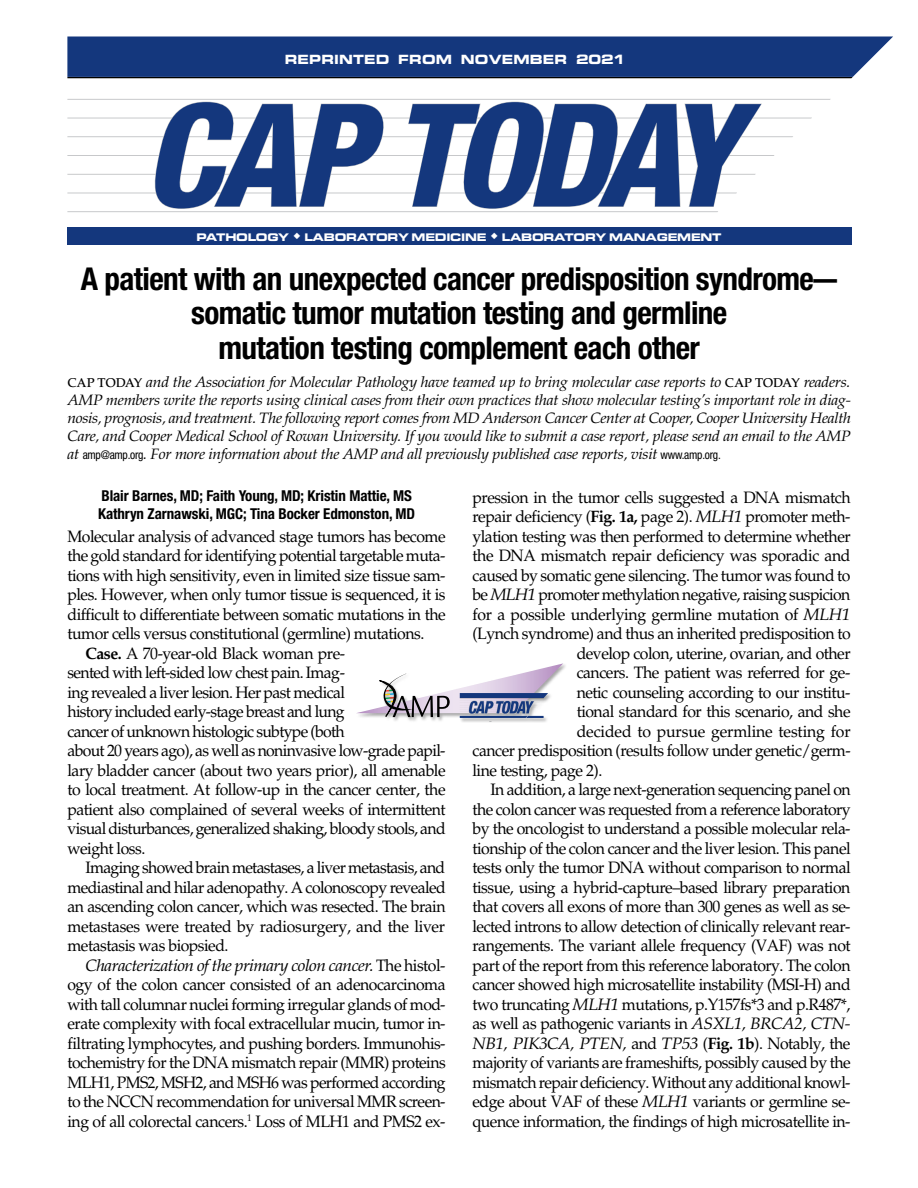
<style>
.page{position:relative;width:918px;height:1188px;background:#fff}
.page>*{position:absolute;margin:0;border:0;box-sizing:border-box;transform-origin:0 0}
.t1{font:700 condensed 31.5px/34.5px "Helvetica Neue";letter-spacing:-.02em;color:#000;text-align:center}
.t2{font:16.5px "Palatino";letter-spacing:-.03em;color:#000;scale:.96 1}
.t3{font:italic 16.5px "Palatino";letter-spacing:-.03em;color:#000;scale:1.05 1}
.t4{font:16.5px "Palatino";letter-spacing:-.01em;color:#000;scale:.96 1}
.t5{font:italic 15px/18px "Palatino";letter-spacing:-.02em;color:#000;text-align:justify;scale:1.05 1}
.t6{font:700 condensed 15px/18px "Helvetica Neue";letter-spacing:-.005em;color:#000}
.t7{font:12.75px "Eurostile Bold Extended Two";letter-spacing:.01em;color:#fff;scale:.96 1}
.t8{font:10.5px "Eurostile Bold Extended Two";letter-spacing:-.025em;color:#fff}
.s1{font-size:12.9px}
.s2{font-weight:500;font-style:normal;font-size:12.75px}
.s3{font-family:"Helvetica Neue";font-style:normal;font-stretch:condensed;font-size:12px}
.s4{font-weight:700}
.s5{font-style:normal}
.s6{font-style:italic}
.s7{font-weight:700;font-style:normal}
</style>
<div class="page">
<svg style="left:67px;top:99px;width:764px;height:113px"></svg>
<svg style="left:67px;top:37px;width:826px;height:41px;background:#1a3b7d"></svg>
<div style="left:68px;top:228px;width:784px;height:17px;background:#14377d"></div>
<svg style="left:356px;top:663px;width:207px;height:59px"></svg>
<p class="t7" style="left:285px;top:50px;width:356px">REPRINTED FROM NOVEMBER <span class="s1">2021</span></p>
<p class="t8" style="left:196px;top:229px;width:527px">PATHOLOGY ◆ LABORATORY MEDICINE ◆ LABORATORY MANAGEMENT</p>
<h1 class="t1" style="left:81px;top:261px;width:758px">A patient with an unexpected cancer predisposition syndrome— somatic tumor mutation testing and germline<br>mutation testing complement each other</h1>
<p class="t5" style="left:68px;top:374px;width:748px"><span class="s2">CAP TODAY</span> and the Association for Molecular Pathology have teamed up to bring molecular case reports to <span class="s2">CAP TODAY</span> readers.<br>AMP members write the reports using clinical cases from their own practices that show molecular testing’s important role in diag&shy;nosis, prognosis, and treatment. The following report comes from MD Anderson Cancer Center at Cooper, Cooper University Health Care, and Cooper Medical School of Rowan University. If you would like to submit a case report, please send an email to the AMP at <span class="s3">amp@amp.org</span>. For more information about the AMP and all previously published case reports, visit <span class="s3">www.amp.org.</span></p>
<p class="t6" style="left:98px;top:487px;width:319px">Blair Barnes, MD; Faith Young, MD; Kristin Mattie, MS<br>Kathryn Zarnawski, MGC; Tina Bocker Edmonston, MD</p>
<p class="t2" style="left:68px;top:526px;width:395px">Molecular analysis of advanced stage tumors has become</p>
<p class="t2" style="left:68px;top:546px;width:395px">the gold standard for identifying potential targetable muta-</p>
<p class="t2" style="left:68px;top:565px;width:395px">tions with high sensitivity, even in limited size tissue sam-</p>
<p class="t2" style="left:68px;top:585px;width:395px">ples. However, when only tumor tissue is sequenced, it is</p>
<p class="t2" style="left:68px;top:604px;width:395px">difficult to differentiate between somatic mutations in the</p>
<p class="t2" style="left:68px;top:624px;width:373px">tumor cells versus constitutional (germline) mutations.</p>
<p class="t2" style="left:85px;top:643px;width:272px"><span class="s4">Case.</span> A 70-year-old Black woman pre-</p>
<p class="t2" style="left:68px;top:663px;width:291px">sented with left-sided low chest pain. Imag-</p>
<p class="t2" style="left:68px;top:682px;width:291px">ing revealed a liver lesion. Her past medical</p>
<p class="t2" style="left:68px;top:702px;width:290px">history included early-stage breast and lung</p>
<p class="t2" style="left:68px;top:721px;width:290px">cancer of unknown histologic subtype (both</p>
<p class="t2" style="left:68px;top:741px;width:395px">about 20 years ago), as well as noninvasive low-grade papil-</p>
<p class="t2" style="left:68px;top:760px;width:395px">lary bladder cancer (about two years prior), all amenable</p>
<p class="t2" style="left:68px;top:780px;width:395px">to local treatment. At follow-up in the cancer center, the</p>
<p class="t2" style="left:68px;top:799px;width:395px">patient also complained of several weeks of intermittent</p>
<p class="t2" style="left:68px;top:819px;width:395px">visual disturbances, generalized shaking, bloody stools, and</p>
<p class="t2" style="left:68px;top:838px;width:83px">weight loss.</p>
<p class="t2" style="left:85px;top:858px;width:376px">Imaging showed brain metastases, a liver metastasis, and</p>
<p class="t2" style="left:68px;top:877px;width:396px">mediastinal and hilar adenopathy. A colonoscopy revealed</p>
<p class="t2" style="left:68px;top:897px;width:395px">an ascending colon cancer, which was resected. The brain</p>
<p class="t2" style="left:68px;top:916px;width:395px">metastases were treated by radiosurgery, and the liver</p>
<p class="t2" style="left:68px;top:936px;width:169px">metastasis was biopsied.</p>
<p class="t3" style="left:86px;top:955px;width:344px">Characterization of the primary colon cancer. <span class="s5">The histol-</span></p>
<p class="t2" style="left:68px;top:975px;width:395px">ogy of the colon cancer consisted of an adenocarcinoma</p>
<p class="t2" style="left:68px;top:994px;width:395px">with tall columnar nuclei forming irregular glands of mod-</p>
<p class="t2" style="left:68px;top:1014px;width:395px">erate complexity with focal extracellular mucin, tumor in-</p>
<p class="t2" style="left:68px;top:1033px;width:395px">filtrating lymphocytes, and pushing borders. Immunohis-</p>
<p class="t2" style="left:68px;top:1053px;width:396px">tochemistry for the DNA mismatch repair (MMR) proteins</p>
<p class="t2" style="left:68px;top:1072px;width:396px">MLH1, PMS2, MSH2, and MSH6 was performed according</p>
<p class="t2" style="left:68px;top:1092px;width:395px">to the NCCN recommendation for universal MMR screen-</p>
<p class="t2" style="left:68px;top:1111px;width:395px">ing of all colorectal cancers.<sup>1</sup> Loss of MLH1 and PMS2 ex-</p>
<p class="t2" style="left:472px;top:487px;width:396px">pression in the tumor cells suggested a DNA mismatch</p>
<p class="t2" style="left:472px;top:507px;width:395px">repair deficiency (<span class="s4">Fig. 1a,</span> page 2). <span class="s6">MLH1</span> promoter meth-</p>
<p class="t2" style="left:472px;top:526px;width:395px">ylation testing was then performed to determine whether</p>
<p class="t2" style="left:472px;top:546px;width:395px">the DNA mismatch repair deficiency was sporadic and</p>
<p class="t2" style="left:472px;top:565px;width:395px">caused by somatic gene silencing. The tumor was found to</p>
<p class="t2" style="left:472px;top:585px;width:395px">be <span class="s6">MLH1</span> promoter methylation negative, raising suspicion</p>
<p class="t2" style="left:472px;top:604px;width:395px">for a possible underlying germline mutation of <span class="s6">MLH1</span></p>
<p class="t2" style="left:472px;top:624px;width:395px">(Lynch syndrome) and thus an inherited predisposition to</p>
<p class="t2" style="left:577px;top:643px;width:287px">develop colon, uterine, ovarian, and other</p>
<p class="t2" style="left:577px;top:663px;width:287px">cancers. The patient was referred for ge-</p>
<p class="t2" style="left:577px;top:682px;width:287px">netic counseling according to our institu-</p>
<p class="t2" style="left:577px;top:702px;width:287px">tional standard for this scenario, and she</p>
<p class="t4" style="left:577px;top:721px;width:287px">decided to pursue germline testing for</p>
<p class="t2" style="left:472px;top:741px;width:395px">cancer predisposition (results follow under genetic/germ-</p>
<p class="t2" style="left:472px;top:760px;width:137px">line testing, page 2).</p>
<p class="t2" style="left:490px;top:780px;width:377px">In addition, a large next-generation sequencing panel on</p>
<p class="t2" style="left:472px;top:799px;width:395px">the colon cancer was requested from a reference laboratory</p>
<p class="t2" style="left:472px;top:819px;width:395px">by the oncologist to understand a possible molecular rela-</p>
<p class="t2" style="left:472px;top:838px;width:396px">tionship of the colon cancer and the liver lesion. This panel</p>
<p class="t2" style="left:472px;top:858px;width:395px">tests only the tumor DNA without comparison to normal</p>
<p class="t2" style="left:472px;top:877px;width:395px">tissue, using a hybrid-capture–based library preparation</p>
<p class="t2" style="left:472px;top:897px;width:395px">that covers all exons of more than 300 genes as well as se-</p>
<p class="t2" style="left:472px;top:916px;width:395px">lected introns to allow detection of clinically relevant rear-</p>
<p class="t2" style="left:472px;top:936px;width:395px">rangements. The variant allele frequency (VAF) was not</p>
<p class="t2" style="left:472px;top:955px;width:395px">part of the report from this reference laboratory. The colon</p>
<p class="t2" style="left:472px;top:975px;width:395px">cancer showed high microsatellite instability (MSI-H) and</p>
<p class="t2" style="left:472px;top:994px;width:395px">two truncating <span class="s6">MLH1</span> mutations, p.Y157fs*3 and p.R487*,</p>
<p class="t2" style="left:472px;top:1014px;width:395px">as well as pathogenic variants in <span class="s6">ASXL1, BRCA2, CTN-</span></p>
<p class="t3" style="left:472px;top:1033px;width:362px">NB1, PIK3CA, PTEN, <span class="s5">and</span> TP53 <span class="s5">(</span><span class="s7">Fig. 1b</span><span class="s5">). Notably, the</span></p>
<p class="t2" style="left:473px;top:1053px;width:396px">majority of variants are frameshifts, possibly caused by the</p>
<p class="t2" style="left:473px;top:1072px;width:395px">mismatch repair deficiency. Without any additional knowl-</p>
<p class="t2" style="left:472px;top:1092px;width:395px">edge about VAF of these <span class="s6">MLH1</span> variants or germline se-</p>
<p class="t2" style="left:472px;top:1111px;width:395px">quence information, the findings of high microsatellite in-</p>
</div>
